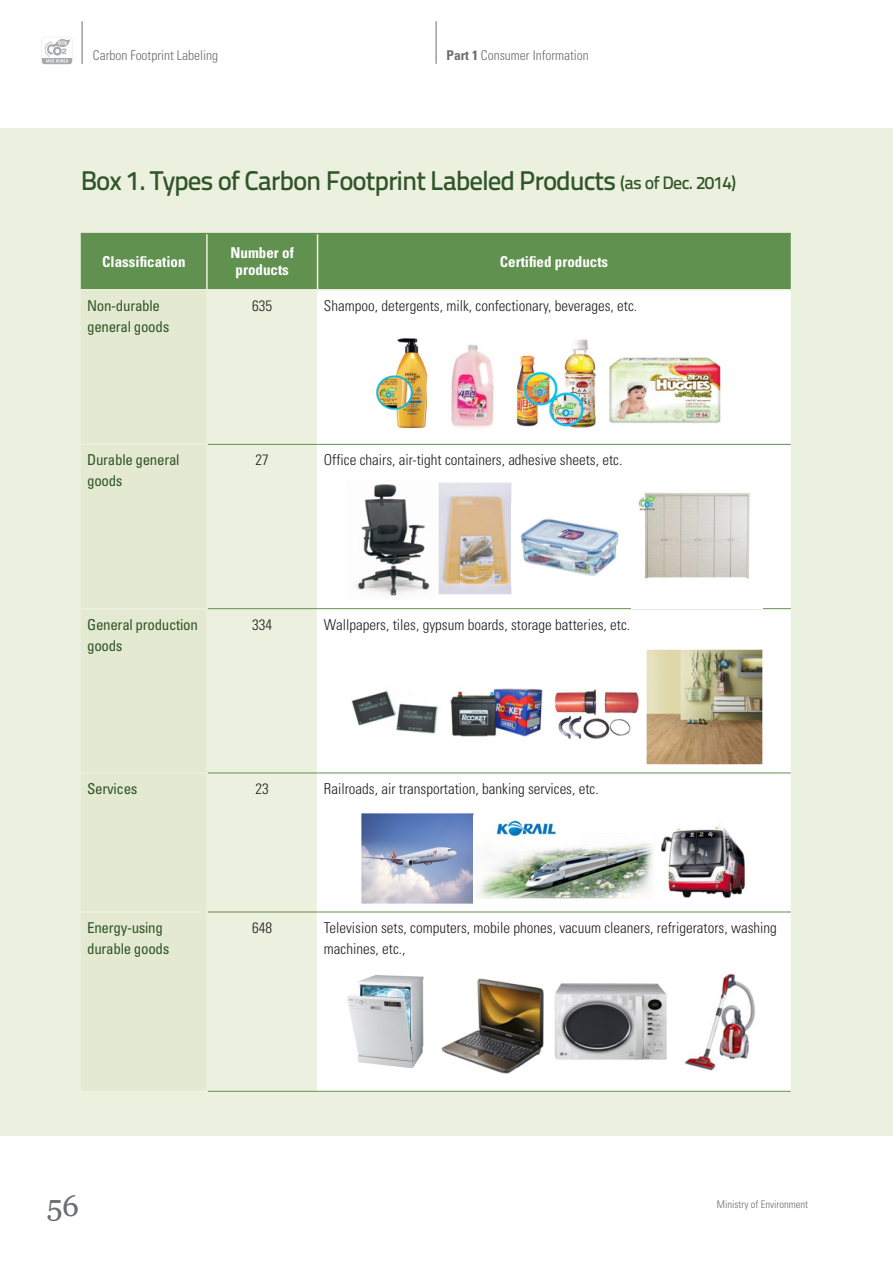
<style>
.page{position:relative;width:893px;height:1263px;background:#fff}
.page>*{position:absolute;margin:0;border:0;box-sizing:border-box;transform-origin:0 0}
.t1{font:30px "Vani";color:#6c6d70}
.소제목{font:27px "Titillium Text 14 L 600 wt";letter-spacing:-.04em;color:#305529}
._0004표본문땡{font:300 condensed 15px/21px "Univers LT Std";color:#231f20}
._0003표본문제목{font:condensed 15px/21px "Univers LT Std";letter-spacing:-.02em;color:#305529}
._0002항목{font:700 condensed 15px/17.2px "Univers LT Std";color:#fff;text-align:center}
.t2{font:300 condensed 13.5px "Univers LT Std";color:#6c6d70}
.t3{font:300 condensed 10.5px "Univers LT Std";color:#6c6d70}
.s1{font-weight:700}
.s2{font-size:18px}
</style>
<div class="page">
<div style="left:0;top:128px;width:893px;height:1007px;background:#ecf0de"></div>
<div style="left:81px;top:234px;width:710px;height:55px;background:#61914f"></div>
<div style="left:81px;top:291px;width:125px;height:799px;background:#e4ead1"></div>
<div style="left:318px;top:291px;width:473px;height:800px;background:#fff"></div>
<hr style="left:317px;top:291px;width:1px;height:153px;background:#fff">
<hr style="left:317px;top:445px;width:1px;height:163px;background:#fff">
<hr style="left:317px;top:609px;width:1px;height:164px;background:#fff">
<hr style="left:317px;top:773px;width:1px;height:139px;background:#fff">
<hr style="left:317px;top:912px;width:1px;height:179px;background:#fff">
<hr style="left:208px;top:444px;width:110px;height:1px;background:#61914f">
<hr style="left:318px;top:444px;width:473px;height:1px;background:#61914f">
<hr style="left:208px;top:608px;width:110px;height:1px;background:#61914f">
<hr style="left:318px;top:608px;width:473px;height:1px;background:#61914f">
<hr style="left:208px;top:773px;width:110px;height:1px;background:#61914f">
<hr style="left:318px;top:773px;width:473px;height:1px;background:#61914f">
<hr style="left:208px;top:912px;width:110px;height:1px;background:#61914f">
<hr style="left:318px;top:912px;width:473px;height:1px;background:#61914f">
<hr style="left:208px;top:1091px;width:110px;height:1px;background:#61914f">
<hr style="left:318px;top:1091px;width:473px;height:1px;background:#61914f">
<hr style="left:81px;top:233px;width:126px;height:1px;background:#61914f">
<hr style="left:207px;top:233px;width:111px;height:1px;background:#61914f">
<hr style="left:318px;top:233px;width:473px;height:1px;background:#61914f">
<hr style="left:206px;top:234px;width:2px;height:55px;background:#ecf0de">
<hr style="left:317px;top:234px;width:1px;height:55px;background:#ecf0de">
<hr style="left:81px;top:444px;width:127px;height:1px;background:#ecf0de">
<hr style="left:81px;top:608px;width:127px;height:1px;background:#ecf0de">
<hr style="left:81px;top:772px;width:127px;height:2px;background:#ecf0de">
<hr style="left:81px;top:911px;width:127px;height:2px;background:#ecf0de">
<img style="left:376px;top:336px;width:51px;height:95px">
<img style="left:428px;top:335px;width:88px;height:102px">
<img style="left:516px;top:339px;width:80px;height:89px">
<img style="left:596px;top:348px;width:136px;height:83px">
<img style="left:346px;top:480px;width:92px;height:120px">
<img style="left:438px;top:482px;width:73px;height:113px">
<img style="left:511px;top:503px;width:121px;height:82px">
<img style="left:632px;top:465px;width:130px;height:144px">
<img style="left:345px;top:687px;width:98px;height:56px">
<img style="left:443px;top:676px;width:105px;height:67px">
<img style="left:548px;top:665px;width:99px;height:99px">
<img style="left:647px;top:650px;width:116px;height:114px">
<img style="left:361px;top:813px;width:113px;height:90px">
<img style="left:474px;top:815px;width:273px;height:88px">
<img style="left:335px;top:969px;width:99px;height:104px">
<img style="left:434px;top:965px;width:118px;height:118px">
<img style="left:552px;top:980px;width:116px;height:84px">
<img style="left:668px;top:974px;width:105px;height:99px">
<hr style="left:82px;top:21px;width:1px;height:43px;background:#6c6d70">
<hr style="left:436px;top:21px;width:1px;height:43px;background:#6c6d70">
<svg style="left:42px;top:37px;width:30px;height:27px"></svg>
<p class="t2" style="left:93px;top:47px;width:127px">Carbon Footprint Labeling</p>
<p class="t2" style="left:446px;top:47px;width:144px"><span class="s1">Part 1</span> Consumer Information</p>
<p class="소제목" style="left:81px;top:165px;width:657px">Box 1. Types of Carbon Footprint Labeled Products <span class="s2">(as of Dec. 2014)</span></p>
<p class="_0002항목" style="left:102px;top:253px;width:85px">Classification</p>
<p class="_0002항목" style="left:231px;top:244px;width:65px">Number of products</p>
<p class="_0002항목" style="left:500px;top:253px;width:110px">Certified products</p>
<p class="_0003표본문제목" style="left:87px;top:295px;width:84px">Non-durable general goods</p>
<p class="_0004표본문땡" style="left:252px;top:295px;width:21px">635</p>
<p class="_0004표본문땡" style="left:324px;top:295px;width:315px">Shampoo, detergents, milk, confectionary, beverages, etc.</p>
<p class="_0003표본문제목" style="left:87px;top:449px;width:94px">Durable general goods</p>
<p class="_0004표본문땡" style="left:256px;top:450px;width:15px">27</p>
<p class="_0004표본문땡" style="left:324px;top:450px;width:300px">Office chairs, air-tight containers, adhesive sheets, etc.</p>
<p class="_0003표본문제목" style="left:87px;top:614px;width:112px">General production goods</p>
<p class="_0004표본문땡" style="left:252px;top:614px;width:21px">334</p>
<p class="_0004표본문땡" style="left:324px;top:614px;width:308px">Wallpapers, tiles, gypsum boards, storage batteries, etc.</p>
<p class="_0003표본문제목" style="left:87px;top:778px;width:52px">Services</p>
<p class="_0004표본문땡" style="left:256px;top:778px;width:15px">23</p>
<p class="_0004표본문땡" style="left:324px;top:778px;width:276px">Railroads, air transportation, banking services, etc.</p>
<p class="_0003표본문제목" style="left:87px;top:917px;width:84px">Energy-using durable goods</p>
<p class="_0004표본문땡" style="left:252px;top:917px;width:21px">648</p>
<p class="_0004표본문땡" style="left:324px;top:917px;width:454px">Television sets, computers, mobile phones, vacuum cleaners, refrigerators, washing machines, etc.,</p>
<h1 class="t1" style="left:47px;top:1188px;width:34px">56</h1>
<p class="t3" style="left:717px;top:1198px;width:92px">Ministry of Environment</p>
</div>
